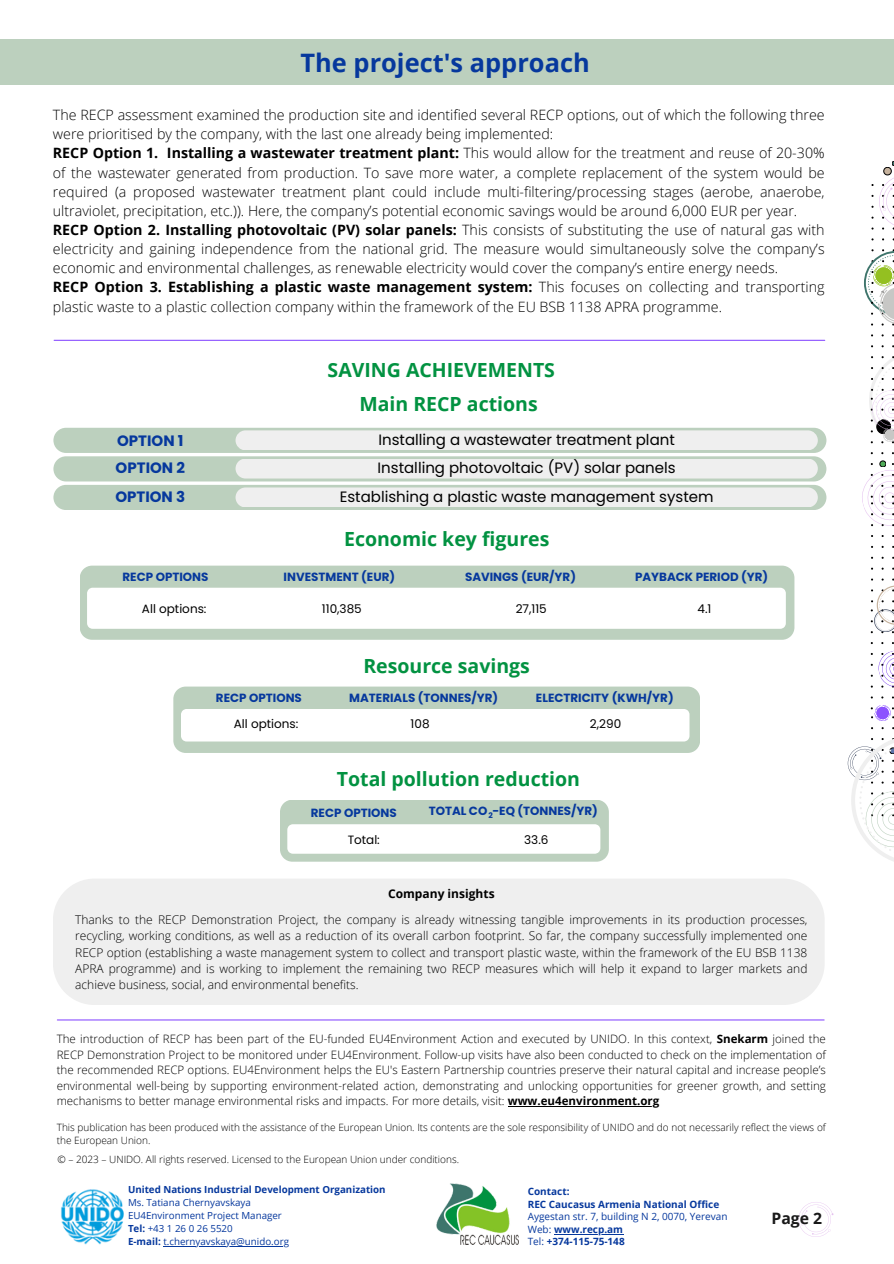
<style>
.page{position:relative;width:894px;height:1264px;background:#fff}
.page>*{position:absolute;margin:0;border:0;box-sizing:border-box;transform-origin:0 0}
.t1{font:700 25.35px "Open Sans";color:#06389d}
.t2{font:700 19.5px "Open Sans";color:#029241}
.t3{font:700 15.75px "Open Sans";color:#191919}
.t4{font:15px "Poppins";color:#000}
.t5{font:700 15px "Poppins";color:#06389d}
.t6{font:300 14.25px/19.2px "Open Sans";color:#000}
.t7{font:300 12px/16.2px "Open Sans";color:#000;text-align:justify}
.t8{font:12px "Poppins";color:#000}
.t9{font:700 12px "Open Sans";color:#000}
.t10{font:700 11.85px "Poppins";color:#06389d}
.t11{font:300 11.55px/15.5px "Open Sans";color:#000;text-align:justify}
.t12{font:300 10.05px/13.4px "Open Sans";color:#000}
.t13{font:700 10.05px "Open Sans";color:#06389d}
.t14{font:10.05px "Open Sans";color:#06389d}
.t15{font:9.75px "Open Sans";color:#06389d}
.t16{font:700 9.75px "Open Sans";color:#06389d}
.t17{font:700 7.65px "Poppins";color:#06389d}
.s1{font-weight:700}
.s2{font-weight:400}
</style>
<div class="page">
<div style="left:0;top:40px;width:893px;height:45px;background:#bcd0be"></div>
<hr style="left:57px;top:1019px;width:766px;height:1px;background:#8c52ff">
<hr style="left:507px;top:1105px;width:152px;height:1px;background:#000">
<div style="left:53px;top:428px;width:773px;height:25px;background:#bcd0be;border-radius:13px"></div>
<div style="left:235px;top:430px;width:582px;height:20px;background:#efefef;border-radius:10px"></div>
<div style="left:53px;top:456px;width:773px;height:25px;background:#bcd0be;border-radius:13px"></div>
<div style="left:235px;top:459px;width:582px;height:19px;background:#efefef"></div>
<div style="left:53px;top:485px;width:773px;height:25px;background:#bcd0be;border-radius:13px"></div>
<div style="left:235px;top:487px;width:582px;height:20px;background:#efefef"></div>
<img style="left:61px;top:1189px;width:63px;height:56px">
<hr style="left:163px;top:1245px;width:126px;height:1px;background:#06389d">
<hr style="left:54px;top:340px;width:770px;height:1px;background:#8c52ff">
<div style="left:53px;top:879px;width:771px;height:126px;background:#efefef"></div>
<img style="left:436px;top:1183px;width:82px;height:61px">
<hr style="left:554px;top:1233px;width:69px;height:1px;background:#06389d">
<svg style="left:847px;top:161px;width:46px;height:700px"></svg>
<svg style="left:798px;top:1202px;width:35px;height:34px"></svg>
<div style="left:80px;top:565px;width:714px;height:74px;background:#bcd0be"></div>
<svg style="left:87px;top:587px;width:698px;height:42px"></svg>
<svg style="left:280px;top:800px;width:328px;height:61px"></svg>
<svg style="left:173px;top:686px;width:527px;height:67px"></svg>
<h1 class="t1" style="left:300px;top:44px;width:291px">The project's approach</h1>
<h6 class="t6" style="left:53px;top:105px;width:773px">The RECP assessment examined the production site and identified several RECP options, out of which the following three were prioritised by the company, with the last one already being implemented:<br><span class="s1">RECP Option 1. Installing a wastewater treatment plant:</span> This would allow for the treatment and reuse of 20-30% of the wastewater generated from production. To save more water, a complete replacement of the system would be required (a proposed wastewater treatment plant could include multi-filtering/processing stages (aerobe, anaerobe, ultraviolet, precipitation, etc.)). Here, the company’s potential economic savings would be around 6,000 EUR per year.<br><span class="s1">RECP Option 2. Installing photovoltaic (PV) solar panels:</span> This consists of substituting the use of natural gas with electricity and gaining independence from the national grid. The measure would simultaneously solve the company’s economic and environmental challenges, as renewable electricity would cover the company’s entire energy needs.<br><span class="s1">RECP Option 3. Establishing a plastic waste management system:</span> This focuses on collecting and transporting plastic waste to a plastic collection company within the framework of the EU BSB 1138 APRA programme.</h6>
<h6 class="t2" style="left:327px;top:356px;width:229px">SAVING ACHIEVEMENTS</h6>
<h4 class="t2" style="left:359px;top:390px;width:180px">Main RECP actions</h4>
<h4 class="t5" style="left:117px;top:430px;width:68px">OPTION 1</h4>
<h6 class="t4" style="left:378px;top:429px;width:298px">Installing a wastewater treatment plant</h6>
<h4 class="t5" style="left:116px;top:457px;width:71px">OPTION 2</h4>
<h6 class="t4" style="left:377px;top:457px;width:299px">Installing photovoltaic (PV) solar panels</h6>
<h3 class="t5" style="left:115px;top:486px;width:71px">OPTION 3</h3>
<p class="t4" style="left:339px;top:486px;width:375px">Establishing a plastic waste management system</p>
<p class="t2" style="left:344px;top:525px;width:207px">Economic key figures</p>
<p class="t10" style="left:122px;top:568px;width:87px">RECP OPTIONS</p>
<p class="t10" style="left:283px;top:568px;width:113px">INVESTMENT (EUR)</p>
<p class="t10" style="left:465px;top:568px;width:112px">SAVINGS (EUR/YR)</p>
<p class="t10" style="left:635px;top:568px;width:135px">PAYBACK PERIOD (YR)</p>
<p class="t10" style="left:126px;top:574px;width:87px">RECP OPTIONS</p>
<p class="t8" style="left:142px;top:600px;width:66px">All options:</p>
<p class="t8" style="left:322px;top:600px;width:41px">110,385</p>
<p class="t8" style="left:515px;top:600px;width:33px">27,115</p>
<p class="t8" style="left:697px;top:600px;width:15px">4.1</p>
<p class="t2" style="left:363px;top:651px;width:168px">Resource savings</p>
<p class="t10" style="left:349px;top:689px;width:150px">MATERIALS (TONNES/YR)</p>
<p class="t10" style="left:535px;top:689px;width:139px">ELECTRICITY (KWH/YR)</p>
<p class="t10" style="left:216px;top:689px;width:87px">RECP OPTIONS</p>
<p class="t8" style="left:234px;top:715px;width:66px">All options:</p>
<p class="t8" style="left:410px;top:715px;width:20px">108</p>
<p class="t8" style="left:589px;top:715px;width:33px">2,290</p>
<p class="t2" style="left:337px;top:765px;width:244px">Total pollution reduction</p>
<p class="t10" style="left:311px;top:804px;width:87px">RECP OPTIONS</p>
<p class="t8" style="left:347px;top:831px;width:34px">Total:</p>
<p class="t8" style="left:524px;top:831px;width:26px">33.6</p>
<p class="t10" style="left:428px;top:802px;width:171px">TOTAL CO -EQ (TONNES/YR)</p>
<p class="t17" style="left:488px;top:810px;width:6px">2</p>
<p class="t9" style="left:388px;top:885px;width:108px">Company insights</p>
<p class="t7" style="left:75px;top:911px;width:733px">Thanks to the RECP Demonstration Project, the company is already witnessing tangible improvements in its production processes, recycling, working conditions, as well as a reduction of its overall carbon footprint. So far, the company successfully implemented one RECP option (establishing a waste management system to collect and transport plastic waste, within the framework of the EU BSB 1138<br>APRA programme) and is working to implement the remaining two RECP measures which will help it expand to larger markets and achieve business, social, and environmental benefits.</p>
<h2 class="t11" style="left:57px;top:1031px;width:770px">The introduction of RECP has been part of the EU-funded EU4Environment Action and executed by UNIDO. In this context, <span class="s1">Snekarm</span> joined the RECP Demonstration Project to be monitored under EU4Environment. Follow-up visits have also been conducted to check on the implementation of the recommended RECP options. EU4Environment helps the EU's Eastern Partnership countries preserve their natural capital and increase people’s environmental well-being by supporting environment-related action, demonstrating and unlocking opportunities for greener growth, and setting mechanisms to better manage environmental risks and impacts. For more details, visit: <span class="s1">www.eu4environment.org</span></h2>
<p class="t12" style="left:57px;top:1120px;width:770px">This publication has been produced with the assistance of the European Union. Its contents are the sole responsibility of UNIDO and do not necessarily reflect the views of the European Union.</p>
<p class="t12" style="left:57px;top:1151px;width:403px">© – 2023 – UNIDO. All rights reserved. Licensed to the European Union under conditions.</p>
<p class="t16" style="left:128px;top:1182px;width:259px">United Nations Industrial Development Organization</p>
<p class="t15" style="left:128px;top:1195px;width:124px">Ms. Tatiana Chernyavskaya</p>
<p class="t15" style="left:128px;top:1208px;width:155px">EU4Environment Project Manager</p>
<p class="t15" style="left:128px;top:1221px;width:106px"><span class="s1">Tel:</span> +43 1 26 0 26 5520</p>
<h3 class="t15" style="left:128px;top:1234px;width:162px"><span class="s1">E-mail:</span> t.chernyavskaya@unido.org</h3>
<p class="t13" style="left:527px;top:1184px;width:43px">Contact:</p>
<p class="t13" style="left:527px;top:1197px;width:193px">REC Caucasus Armenia National Office</p>
<p class="t14" style="left:527px;top:1209px;width:201px">Aygestan str. 7, building N 2, 0070, Yerevan</p>
<p class="t13" style="left:527px;top:1222px;width:97px"><span class="s2">Web:</span> www.recp.am</p>
<p class="t13" style="left:527px;top:1234px;width:98px"><span class="s2">Tel:</span> +374-115-75-148</p>
<p class="t3" style="left:771px;top:1207px;width:52px">Page 2</p>
</div>
